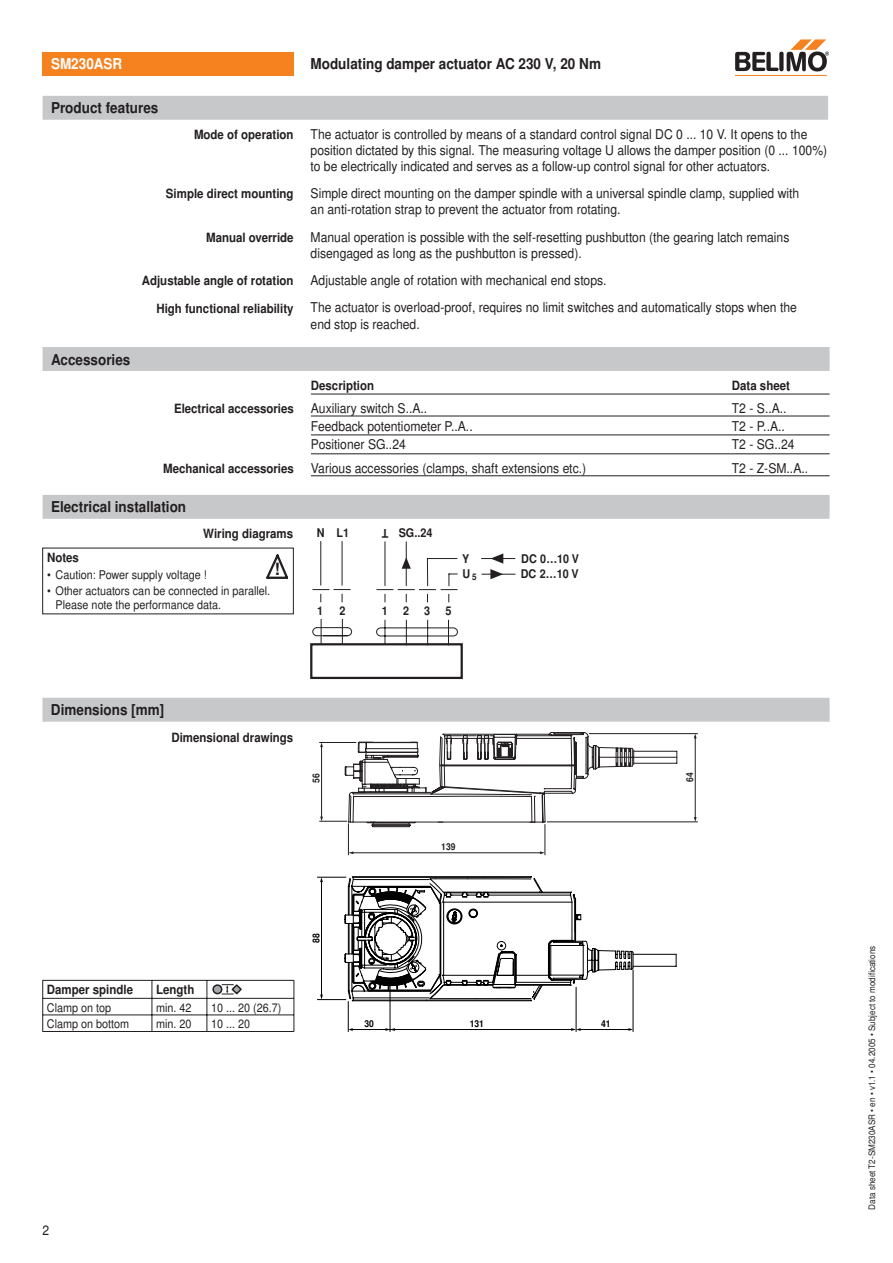
<style>
.page{position:relative;width:893px;height:1263px;background:#fff}
.page>*{position:absolute;margin:0;border:0;box-sizing:border-box;transform-origin:0 0}
.t1{font:700 16.95px "Nimbus Sans BEL";color:#231f20}
.t2{font:700 15px "Nimbus Sans BEL";color:#231f20;scale:.9 1}
.t3{font:700 15px "Nimbus Sans BEL";color:#fff;scale:.9 1}
.t4{font:13.5px/16.2px "Nimbus Sans BEL";color:#231f20;scale:.9 1}
.t5{font:700 12.75px "Nimbus Sans BEL";color:#231f20;scale:.9 1}
.t6{font:12px/14.4px "Nimbus Sans BEL";color:#231f20;scale:.9 1}
.t7{font:700 12px/15.8px "Nimbus Sans BEL";color:#231f20;scale:.9 1}
.t8{font:700 9.45px "Nimbus Sans BEL";color:#000;scale:.9 1}
.t9{font:700 9.45px "Nimbus Sans BEL";color:#231f20;scale:.9 1}
.t10{font:9px "Nimbus Sans BEL";color:#231f20;scale:.9 1}
</style>
<div class="page">
<hr style="left:735px;top:75px;width:92px;height:1px;background:#f5821f">
<svg style="left:735px;top:40px;width:94px;height:32px"></svg>
<div style="left:43px;top:52px;width:250px;height:24px;background:#f5821f"></div>
<div style="left:43px;top:347px;width:786px;height:24px;background:#c6c8ca"></div>
<hr style="left:311px;top:416px;width:518px;height:1px;background:#231f20">
<hr style="left:311px;top:435px;width:518px;height:1px;background:#231f20">
<hr style="left:311px;top:454px;width:518px;height:1px;background:#231f20">
<hr style="left:311px;top:476px;width:518px;height:1px;background:#231f20">
<hr style="left:311px;top:394px;width:518px;height:1px;background:#231f20">
<div style="left:43px;top:96px;width:785px;height:24px;background:#c6c8ca"></div>
<div style="left:43px;top:495px;width:786px;height:24px;background:#c6c8ca"></div>
<hr style="left:481px;top:558px;width:34px;height:1px;background:#231f20">
<hr style="left:481px;top:574px;width:34px;height:1px;background:#231f20">
<svg style="left:490px;top:553px;width:13px;height:26px"></svg>
<hr style="left:384px;top:541px;width:1px;height:45px;background:#231f20">
<hr style="left:406px;top:541px;width:1px;height:45px;background:#231f20">
<svg style="left:376px;top:619px;width:82px;height:24px"></svg>
<hr style="left:320px;top:541px;width:1px;height:45px;background:#231f20">
<hr style="left:342px;top:541px;width:1px;height:45px;background:#231f20">
<svg style="left:312px;top:589px;width:38px;height:13px"></svg>
<div style="left:310px;top:643px;width:153px;height:36px;border:2px solid #231f20"></div>
<svg style="left:312px;top:619px;width:40px;height:26px"></svg>
<svg style="left:376px;top:557px;width:81px;height:45px"></svg>
<div style="left:42px;top:698px;width:787px;height:24px;background:#c6c8ca"></div>
<hr style="left:348px;top:823px;width:1px;height:32px;background:#231f20">
<hr style="left:544px;top:824px;width:1px;height:31px;background:#231f20">
<hr style="left:352px;top:853px;width:189px;height:1px;background:#231f20">
<svg style="left:540px;top:851px;width:5px;height:3px"></svg>
<svg style="left:348px;top:851px;width:5px;height:3px"></svg>
<hr style="left:589px;top:733px;width:108px;height:1px;background:#231f20">
<hr style="left:547px;top:822px;width:150px;height:1px;background:#231f20">
<hr style="left:695px;top:736px;width:1px;height:82px;background:#231f20">
<svg style="left:319px;top:732px;width:358px;height:95px"></svg>
<hr style="left:348px;top:1001px;width:1px;height:31px;background:#000">
<hr style="left:390px;top:979px;width:1px;height:53px;background:#000">
<hr style="left:576px;top:987px;width:1px;height:45px;background:#000">
<hr style="left:632px;top:970px;width:1px;height:62px;background:#000">
<hr style="left:352px;top:1029px;width:43px;height:1px;background:#000">
<svg style="left:348px;top:1028px;width:5px;height:3px"></svg>
<hr style="left:394px;top:1029px;width:178px;height:1px;background:#000">
<svg style="left:385px;top:1028px;width:10px;height:3px"></svg>
<hr style="left:580px;top:1029px;width:49px;height:1px;background:#000">
<svg style="left:628px;top:1028px;width:5px;height:3px"></svg>
<svg style="left:571px;top:1028px;width:9px;height:3px"></svg>
<svg style="left:317px;top:876px;width:359px;height:125px"></svg>
<hr style="left:43px;top:980px;width:109px;height:1px;background:#231f20">
<hr style="left:152px;top:980px;width:55px;height:1px;background:#231f20">
<hr style="left:207px;top:980px;width:87px;height:1px;background:#231f20">
<hr style="left:43px;top:998px;width:109px;height:1px;background:#231f20">
<hr style="left:152px;top:998px;width:55px;height:1px;background:#231f20">
<hr style="left:207px;top:998px;width:87px;height:1px;background:#231f20">
<hr style="left:43px;top:1015px;width:109px;height:1px;background:#231f20">
<svg style="left:42px;top:981px;width:1px;height:50px"></svg>
<hr style="left:152px;top:1015px;width:55px;height:1px;background:#231f20">
<svg style="left:152px;top:981px;width:1px;height:50px"></svg>
<hr style="left:207px;top:1015px;width:87px;height:1px;background:#231f20">
<svg style="left:207px;top:981px;width:1px;height:50px"></svg>
<svg style="left:294px;top:981px;width:1px;height:50px"></svg>
<hr style="left:43px;top:1031px;width:251px;height:1px;background:#231f20">
<div style="left:213px;top:985px;width:9px;height:9px;background:#a7a9ac;border-radius:50%"></div>
<div style="left:212px;top:984px;width:10px;height:10px;border:2px solid #231f20;border-radius:50%"></div>
<svg style="left:222px;top:984px;width:20px;height:11px"></svg>
<svg style="left:266px;top:555px;width:22px;height:24px"></svg>
<p class="t3" style="left:51px;top:58px;width:81px">SM230ASR</p>
<p class="t2" style="left:310px;top:58px;width:324px">Modulating damper actuator AC 230 V, 20 Nm</p>
<p class="t2" style="left:51px;top:103px;width:121px">Product features</p>
<p class="t2" style="left:51px;top:354px;width:90px">Accessories</p>
<p class="t5" style="left:194px;top:130px;width:112px">Mode of operation</p>
<p class="t4" style="left:310px;top:127px;width:575px">The actuator is controlled by means of a standard control signal DC 0 ... 10 V. It opens to the position dictated by this signal. The measuring voltage U allows the damper position (0 ... 100%) to be electrically indicated and serves as a follow-up control signal for other actuators.</p>
<p class="t5" style="left:166px;top:189px;width:143px">Simple direct mounting</p>
<p class="t4" style="left:310px;top:187px;width:544px">Simple direct mounting on the damper spindle with a universal spindle clamp, supplied with an anti-rotation strap to prevent the actuator from rotating.</p>
<p class="t5" style="left:206px;top:233px;width:99px">Manual override</p>
<p class="t4" style="left:310px;top:230px;width:533px">Manual operation is possible with the self-resetting pushbutton (the gearing latch remains disengaged as long as the pushbutton is pressed).</p>
<p class="t5" style="left:142px;top:276px;width:170px">Adjustable angle of rotation</p>
<p class="t4" style="left:310px;top:274px;width:330px">Adjustable angle of rotation with mechanical end stops.</p>
<p class="t5" style="left:156px;top:303px;width:154px">High functional reliability</p>
<p class="t4" style="left:310px;top:301px;width:542px">The actuator is overload-proof, requires no limit switches and automatically stops when the end stop is reached.</p>
<p class="t5" style="left:311px;top:381px;width:72px">Description</p>
<p class="t5" style="left:732px;top:381px;width:66px">Data sheet</p>
<p class="t5" style="left:174px;top:404px;width:135px">Electrical accessories</p>
<p class="t4" style="left:311px;top:401px;width:131px">Auxiliary switch S..A..</p>
<p class="t4" style="left:731px;top:401px;width:62px">T2 - S..A..</p>
<p class="t4" style="left:311px;top:419px;width:181px">Feedback potentiometer P..A..</p>
<p class="t4" style="left:731px;top:419px;width:61px">T2 - P..A..</p>
<p class="t4" style="left:311px;top:438px;width:107px">Positioner SG..24</p>
<p class="t4" style="left:731px;top:438px;width:71px">T2 - SG..24</p>
<p class="t5" style="left:163px;top:464px;width:147px">Mechanical accessories</p>
<p class="t4" style="left:311px;top:461px;width:307px">Various accessories (clamps, shaft extensions etc.)</p>
<p class="t4" style="left:731px;top:461px;width:86px">T2 - Z-SM..A..</p>
<p class="t2" style="left:51px;top:502px;width:152px">Electrical installation</p>
<p class="t5" style="left:203px;top:529px;width:101px">Wiring diagrams</p>
<p class="t5" style="left:47px;top:553px;width:37px">Notes</p>
<p class="t6" style="left:47px;top:568px;width:179px">• Caution: Power supply voltage !</p>
<p class="t6" style="left:56px;top:585px;width:240px;text-indent:-9px">• Other actuators can be connected in parallel.<br>Please note the performance data.</p>
<p class="t1" style="left:274px;top:563px;width:7px">!</p>
<p class="t7" style="left:317px;top:527px;width:38px">N L1</p>
<p class="t7" style="left:388px;top:540px;width:9px;rotate:-180deg">T</p>
<p class="t7" style="left:398px;top:527px;width:39px">SG..24</p>
<p class="t7" style="left:317px;top:604px;width:8px">1</p>
<p class="t7" style="left:339px;top:604px;width:8px">2</p>
<p class="t7" style="left:382px;top:604px;width:8px">1</p>
<p class="t7" style="left:403px;top:604px;width:32px">2 3</p>
<p class="t7" style="left:445px;top:604px;width:8px">5</p>
<p class="t7" style="left:462px;top:552px;width:17px">Y<br>U<sub>5</sub></p>
<p class="t7" style="left:521px;top:552px;width:66px">DC 0…10 V<br>DC 2…10 V</p>
<p class="t2" style="left:51px;top:705px;width:127px">Dimensions [mm]</p>
<p class="t5" style="left:171px;top:733px;width:137px">Dimensional drawings</p>
<p class="t9" style="left:312px;top:783px;width:12px;rotate:-90deg">56</p>
<p class="t9" style="left:686px;top:782px;width:12px;rotate:-90deg">64</p>
<p class="t9" style="left:441px;top:844px;width:17px">139</p>
<p class="t5" style="left:47px;top:985px;width:97px">Damper spindle</p>
<p class="t5" style="left:156px;top:985px;width:44px">Length</p>
<p class="t6" style="left:47px;top:1002px;width:73px">Clamp on top</p>
<p class="t6" style="left:156px;top:1002px;width:41px">min. 42</p>
<p class="t6" style="left:211px;top:1002px;width:80px">10 ... 20 (26.7)</p>
<p class="t6" style="left:47px;top:1018px;width:93px">Clamp on bottom</p>
<p class="t6" style="left:156px;top:1018px;width:41px">min. 20</p>
<p class="t6" style="left:211px;top:1018px;width:45px">10 ... 20</p>
<p class="t8" style="left:312px;top:943px;width:12px;rotate:-90deg">88</p>
<p class="t8" style="left:364px;top:1020px;width:12px">30</p>
<p class="t8" style="left:469px;top:1020px;width:17px">131</p>
<p class="t8" style="left:601px;top:1020px;width:12px">41</p>
<p class="t4" style="left:43px;top:1224px;width:9px">2</p>
<p class="t10" style="left:868px;top:1210px;width:295px;rotate:-90deg">Data sheet T2-SM230ASR • en • v1.1 • 04.2005 • Subject to modifications</p>
</div>
